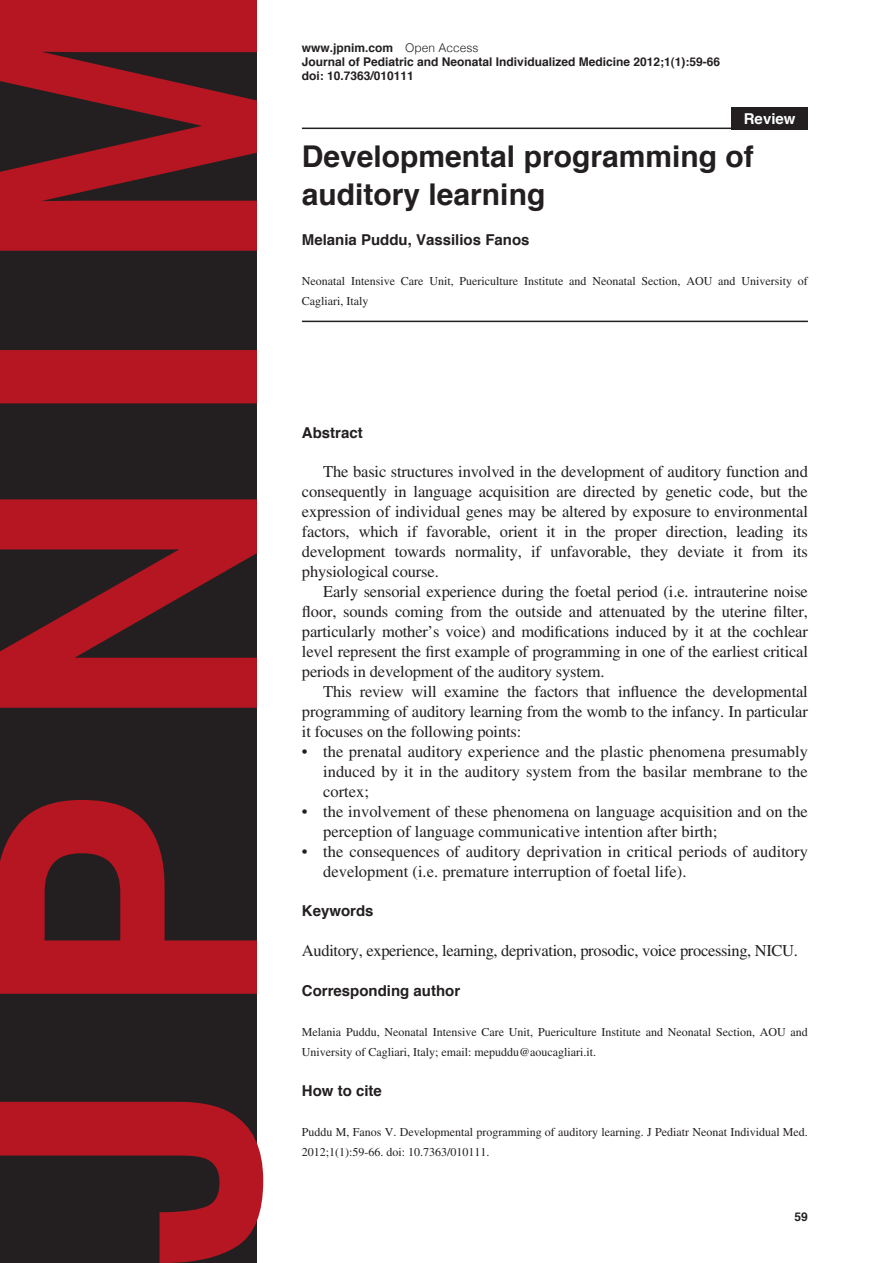
<style>
.page{position:relative;width:893px;height:1263px;background:#fff}
.page>*{position:absolute;margin:0;border:0;box-sizing:border-box;transform-origin:0 0}
.Heading1{font:700 30px/38.2px "Helvetica";color:#231f20}
.Body1{font:16.5px/20px "Times LT Std";color:#231f20;text-align:justify}
.Body2{font:16.5px "Times LT Std";letter-spacing:-.02em;color:#231f20}
.Heading2{font:700 15px "Helvetica";color:#231f20}
.Article_Description{font:700 15px "Helvetica";color:#fff}
.Body3{font:12px/20px "Times LT Std";color:#231f20}
.Footer_Right{font:700 12px "Helvetica";color:#231f20}
.Page_Right{font:700 12px "Helvetica";color:#231f20}
.s1{font-weight:300}
</style>
<div class="page">
<svg style="left:0;top:0;width:263px;height:1263px;fill:#231f20"></svg>
<hr style="left:302px;top:128px;width:506px;height:1px;background:#231f20">
<hr style="left:302px;top:321px;width:506px;height:1px;background:#231f20">
<div style="left:731px;top:107px;width:77px;height:22px;background:#231f20"></div>
<p class="Footer_Right" style="left:302px;top:38px;width:178px">www.jpnim.com <span class="s1">Open Access</span></p>
<p class="Footer_Right" style="left:302px;top:52px;width:420px">Journal of Pediatric and Neonatal Individualized Medicine 2012;1(1):59-66</p>
<p class="Footer_Right" style="left:302px;top:66px;width:114px">doi: 10.7363/010111</p>
<p class="Article_Description" style="left:744px;top:106px;width:53px">Review</p>
<p class="Heading1" style="left:302px;top:138px;width:453px">Developmental programming of auditory learning</p>
<p class="Heading2" style="left:302px;top:228px;width:229px">Melania Puddu, Vassilios Fanos</p>
<p class="Body3" style="left:302px;top:271px;width:508px">Neonatal Intensive Care Unit, Puericulture Institute and Neonatal Section, AOU and University of<br>Cagliari, Italy</p>
<p class="Heading2" style="left:302px;top:420px;width:62px">Abstract</p>
<p class="Body1" style="left:302px;top:462px;width:507px;text-indent:21px">The basic structures involved in the development of auditory function and consequently in language acquisition are directed by genetic code, but the expression of individual genes may be altered by exposure to environmental factors, which if favorable, orient it in the proper direction, leading its development towards normality, if unfavorable, they deviate it from its physiological course.</p>
<p class="Body1" style="left:302px;top:582px;width:508px;text-indent:21px">Early sensorial experience during the foetal period (i.e. intrauterine noise floor, sounds coming from the outside and attenuated by the uterine filter, particularly mother’s voice) and modifications induced by it at the cochlear level represent the first example of programming in one of the earliest critical periods in development of the auditory system.</p>
<p class="Body1" style="left:302px;top:681px;width:507px;text-indent:21px">This review will examine the factors that influence the developmental programming of auditory learning from the womb to the infancy. In particular it focuses on the following points:</p>
<p class="Body1" style="left:323px;top:741px;width:486px;text-indent:-21px">• the prenatal auditory experience and the plastic phenomena presumably induced by it in the auditory system from the basilar membrane to the cortex;</p>
<p class="Body1" style="left:323px;top:801px;width:486px;text-indent:-21px">• the involvement of these phenomena on language acquisition and on the perception of language communicative intention after birth;</p>
<p class="Body1" style="left:323px;top:841px;width:486px;text-indent:-21px">• the consequences of auditory deprivation in critical periods of auditory development (i.e. premature interruption of foetal life).</p>
<p class="Heading2" style="left:302px;top:899px;width:73px">Keywords</p>
<p class="Body2" style="left:302px;top:941px;width:498px">Auditory, experience, learning, deprivation, prosodic, voice processing, NICU.</p>
<p class="Heading2" style="left:302px;top:979px;width:160px">Corresponding author</p>
<p class="Body3" style="left:302px;top:1022px;width:508px">Melania Puddu, Neonatal Intensive Care Unit, Puericulture Institute and Neonatal Section, AOU and<br>University of Cagliari, Italy; email: mepuddu@aoucagliari.it.</p>
<p class="Heading2" style="left:302px;top:1078px;width:82px">How to cite</p>
<p class="Body3" style="left:302px;top:1122px;width:508px">Puddu M, Fanos V. Developmental programming of auditory learning. J Pediatr Neonat Individual Med.<br>2012;1(1):59-66. doi: 10.7363/010111.</p>
<p class="Page_Right" style="left:795px;top:1207px;width:15px">59</p>
</div>
